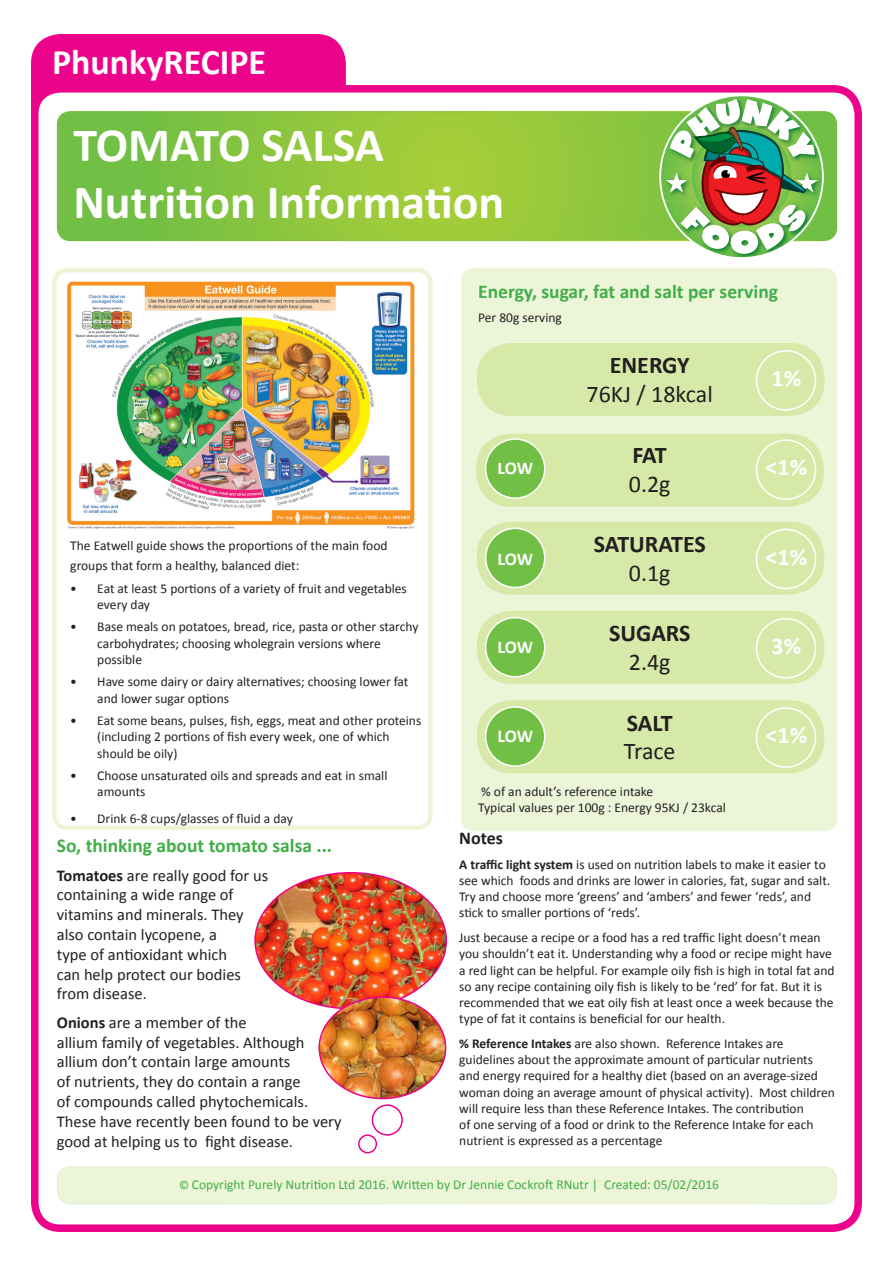
<style>
.page{position:relative;width:893px;height:1263px;background:#fff}
.page>*{position:absolute;margin:0;border:0;box-sizing:border-box;transform-origin:0 0}
.t1{font:700 48px "Calibri";color:#fff}
.t2{font:700 36px "Calibri";color:#fff}
.t3{font:700 24px "Calibri";color:#231f20}
.t4{font:24px "Calibri";color:#231f20}
.t5{font:700 24px "Calibri";color:#fff}
.t6{font:700 19.5px "Calibri";color:#40ae49}
.t7{font:700 18px "Calibri";letter-spacing:-.015em;color:#fff}
.t8{font:700 18px "Calibri";color:#231f20}
.t9{font:16.5px/19.8px "Calibri";color:#231f20}
.t10{font:13.5px/16.2px "Calibri";color:#231f20}
.t11{font:13.5px "Calibri";color:#40ae49}
.s1{font-weight:700}
.s2{font-size:12px}
</style>
<div class="page">
<div style="left:35px;top:38px;width:307px;height:1139px;background:#ed028c;border-radius:26px"></div>
<div style="left:35px;top:89px;width:823px;height:1139px;background:#fff;border-radius:26px"></div>
<div style="left:31px;top:85px;width:831px;height:1147px;border:8px solid #ed028c;border-radius:26px"></div>
<svg style="left:58px;top:112px;width:778px;height:128px;background:#8cc63e"></svg>
<div style="left:57px;top:111px;width:780px;height:130px;border:2px solid #fff;border-radius:13px"></div>
<div style="left:58px;top:1167px;width:778px;height:37px;background:#edf5d8;border-radius:13px"></div>
<div style="left:57px;top:1166px;width:780px;height:38px;border:2px solid #fff;border-radius:13px"></div>
<img style="left:719px;top:254px;width:45px;height:2px">
<svg style="left:660px;top:97px;width:163px;height:157px"></svg>
<div style="left:52px;top:268px;width:381px;height:562px;border:4px solid #a6ce39;border-radius:13px"></div>
<img style="left:67px;top:281px;width:348px;height:248px">
<img style="left:256px;top:873px;width:190px;height:133px">
<img style="left:319px;top:997px;width:127px;height:101px">
<div style="left:318px;top:996px;width:128px;height:103px;border:2px solid #ed028c;border-radius:50%"></div>
<div style="left:372px;top:1104px;width:31px;height:31px;border:2px solid #ed028c;border-radius:50%"></div>
<div style="left:358px;top:1134px;width:19px;height:19px;border:2px solid #ed028c;border-radius:50%"></div>
<svg style="left:461px;top:268px;width:376px;height:563px;background:#e8f2ce"></svg>
<div style="left:477px;top:343px;width:347px;height:73px;background:#d7e9a8;border-radius:34px"></div>
<div style="left:756px;top:350px;width:60px;height:61px;border:2px solid #fff;border-radius:50%"></div>
<div style="left:756px;top:439px;width:60px;height:61px;border:2px solid #fff;border-radius:50%"></div>
<div style="left:486px;top:439px;width:59px;height:59px;background:#71bf44;border-radius:50%"></div>
<div style="left:485px;top:438px;width:60px;height:61px;border:2px solid #fff;border-radius:50%"></div>
<div style="left:477px;top:522px;width:347px;height:73px;background:#d7e9a8;border-radius:34px"></div>
<div style="left:756px;top:529px;width:60px;height:60px;border:2px solid #fff;border-radius:50%"></div>
<div style="left:486px;top:528px;width:59px;height:59px;background:#71bf44;border-radius:50%"></div>
<div style="left:485px;top:528px;width:60px;height:60px;border:2px solid #fff;border-radius:50%"></div>
<div style="left:477px;top:611px;width:347px;height:73px;background:#d7e9a8;border-radius:34px"></div>
<div style="left:756px;top:618px;width:60px;height:61px;border:2px solid #fff;border-radius:50%"></div>
<div style="left:486px;top:618px;width:59px;height:59px;background:#71bf44;border-radius:50%"></div>
<div style="left:485px;top:617px;width:60px;height:60px;border:2px solid #fff;border-radius:50%"></div>
<div style="left:477px;top:700px;width:347px;height:73px;background:#d7e9a8;border-radius:34px"></div>
<div style="left:756px;top:707px;width:60px;height:61px;border:2px solid #fff;border-radius:50%"></div>
<div style="left:486px;top:707px;width:59px;height:59px;background:#71bf44;border-radius:50%"></div>
<div style="left:485px;top:706px;width:60px;height:61px;border:2px solid #fff;border-radius:50%"></div>
<p class="t2" style="left:52px;top:39px;width:216px">PhunkyRECIPE</p>
<p class="t1" style="left:73px;top:114px;width:312px">TOMATO SALSA</p>
<p class="t1" style="left:73px;top:172px;width:432px">Nutrition Information</p>
<p class="t6" style="left:478px;top:279px;width:301px">Energy, sugar, fat and salt per serving</p>
<p class="t10" style="left:478px;top:310px;width:85px">Per 80g serving</p>
<p class="t10" style="left:70px;top:536px;width:319px;line-height:19.8px">The Eatwell guide shows the proportions of the main food groups that form a healthy, balanced diet:</p>
<p class="t10" style="left:97px;top:580px;width:311px;text-indent:-27px">• Eat at least 5 portions of a variety of fruit and vegetables every day</p>
<p class="t10" style="left:97px;top:619px;width:323px;text-indent:-27px">• Base meals on potatoes, bread, rice, pasta or other starchy carbohydrates; choosing wholegrain versions where possible</p>
<p class="t10" style="left:97px;top:674px;width:313px;text-indent:-27px">• Have some dairy or dairy alternatives; choosing lower fat and lower sugar options</p>
<p class="t10" style="left:97px;top:713px;width:325px;text-indent:-27px">• Eat some beans, pulses, fish, eggs, meat and other proteins (including 2 portions of fish every week, one of which should be oily)</p>
<p class="t10" style="left:97px;top:767px;width:292px;text-indent:-27px">• Choose unsaturated oils and spreads and eat in small amounts</p>
<p class="t10" style="left:70px;top:810px;width:224px">• Drink 6-8 cups/glasses of fluid a day</p>
<p class="t6" style="left:57px;top:833px;width:277px">So, thinking about tomato salsa ...</p>
<p class="t9" style="left:57px;top:865px;width:213px"><span class="s1">Tomatoes</span> are really good for us containing a wide range of vitamins and minerals. They also contain lycopene, a<br>type of antioxidant which<br>can help protect our bodies from disease.</p>
<p class="t9" style="left:57px;top:1012px;width:286px"><span class="s1">Onions</span> are a member of the<br>allium family of vegetables. Although allium don’t contain large amounts<br>of nutrients, they do contain a range<br>of compounds called phytochemicals.<br>These have recently been found to be very good at helping us to fight disease.</p>
<p class="t7" style="left:498px;top:457px;width:37px">LOW</p>
<p class="t7" style="left:498px;top:547px;width:37px">LOW</p>
<p class="t7" style="left:498px;top:636px;width:37px">LOW</p>
<p class="t7" style="left:498px;top:725px;width:37px">LOW</p>
<p class="t3" style="left:610px;top:350px;width:81px">ENERGY</p>
<p class="t4" style="left:587px;top:379px;width:128px">76KJ / 18kcal</p>
<p class="t3" style="left:633px;top:439px;width:36px">FAT</p>
<p class="t4" style="left:629px;top:468px;width:43px">0.2g</p>
<p class="t3" style="left:594px;top:529px;width:114px">SATURATES</p>
<p class="t4" style="left:629px;top:558px;width:43px">0.1g</p>
<p class="t3" style="left:609px;top:618px;width:83px">SUGARS</p>
<p class="t4" style="left:629px;top:647px;width:43px">2.4g</p>
<p class="t3" style="left:627px;top:707px;width:47px">SALT</p>
<p class="t4" style="left:624px;top:736px;width:53px">Trace</p>
<p class="t10" style="left:481px;top:784px;width:173px">% of an adult’s reference intake</p>
<p class="t10" style="left:478px;top:800px;width:249px">Typical values per 100g : Energy 95KJ / 23kcal</p>
<p class="t5" style="left:772px;top:363px;width:31px">1%</p>
<p class="t5" style="left:766px;top:452px;width:43px">&lt;1%</p>
<p class="t5" style="left:766px;top:541px;width:43px">&lt;1%</p>
<p class="t5" style="left:772px;top:631px;width:31px">3%</p>
<p class="t5" style="left:766px;top:720px;width:43px">&lt;1%</p>
<p class="t8" style="left:459px;top:827px;width:45px">Notes</p>
<p class="t10" style="left:459px;top:856px;width:373px"><span class="s1">A traffic light system</span> is used on nutrition labels to make it easier to see which foods and drinks are lower in calories, fat, sugar and salt.<br>Try and choose more ‘greens’ and ‘ambers’ and fewer ‘reds’, and stick to smaller portions of ‘reds’.</p>
<p class="t10" style="left:459px;top:930px;width:377px">Just because a recipe or a food has a red traffic light doesn’t mean you shouldn’t eat it. Understanding why a food or recipe might have a red light can be helpful. For example oily fish is high in total fat and so any recipe containing oily fish is likely to be ‘red’ for fat. But it is recommended that we eat oily fish at least once a week because the type of fat it contains is beneficial for our health.</p>
<p class="t10" style="left:459px;top:1035px;width:377px"><span class="s1">% Reference Intakes</span> are also shown. Reference Intakes are guidelines about the approximate amount of particular nutrients and energy required for a healthy diet (based on an average-sized woman doing an average amount of physical activity). Most children will require less than these Reference Intakes. The contribution<br>of one serving of a food or drink to the Reference Intake for each nutrient is expressed as a percentage</p>
<p class="t11" style="left:179px;top:1176px;width:541px"><span class="s2">©</span> Copyright Purely Nutrition Ltd 2016. Written by Dr Jennie Cockroft RNutr | Created: 05/02/2016</p>
</div>
